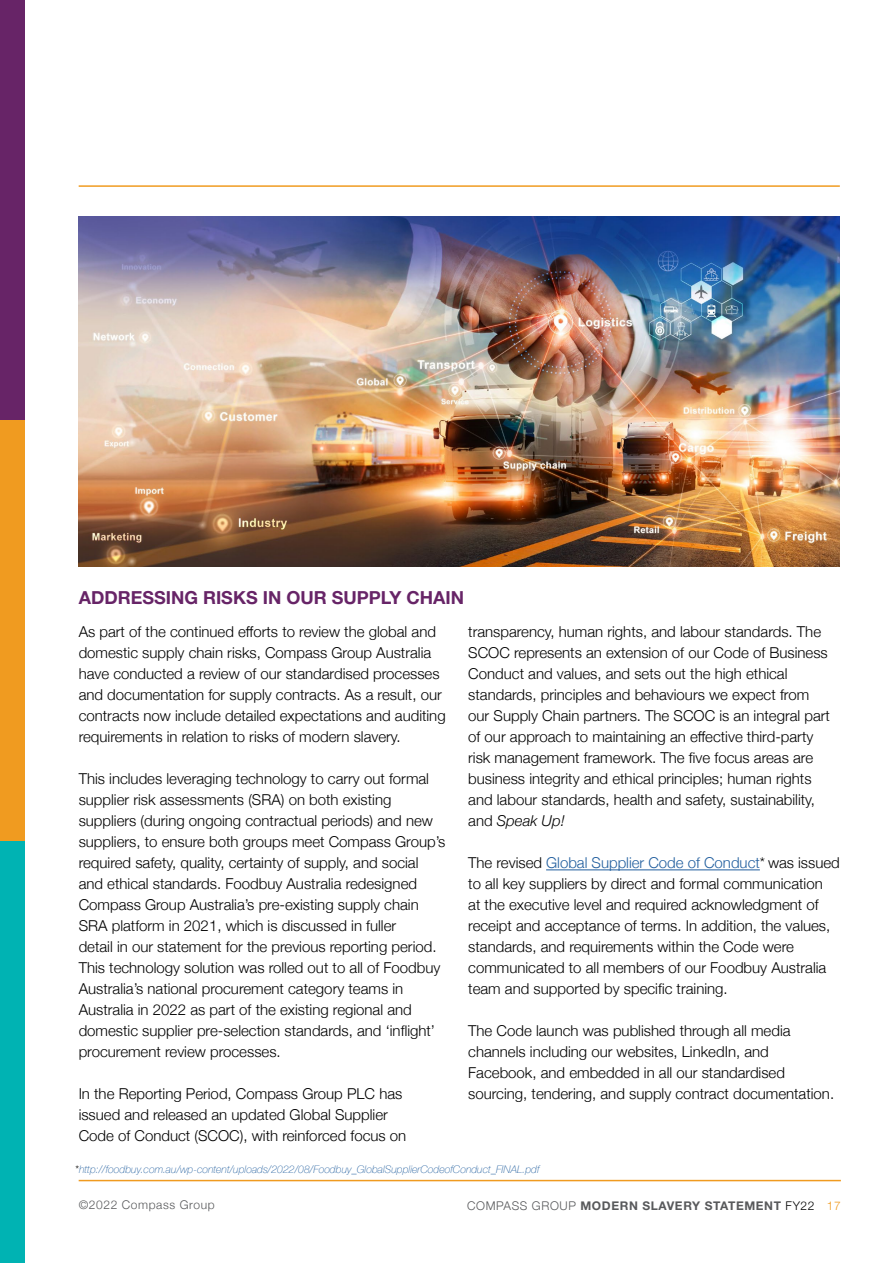
<style>
.page{position:relative;width:893px;height:1263px;background:#fff}
.page>*{position:absolute;margin:0;border:0;box-sizing:border-box;transform-origin:0 0}
.t1{font:700 18px "Helvetica Neue LT Std";color:#672467}
.t2{font:300 15px/21px "Helvetica Neue";color:#000}
.t3{font:700 12px "Helvetica Neue LT Std";letter-spacing:.05em;color:#58595b}
.t4{font:300 12px "Helvetica Neue";letter-spacing:.05em;color:#58595b}
.t5{font:italic 100 10.5px "Helvetica Neue";color:#215e9e}
.s1{font-style:italic}
.s2{color:#215e9e}
.s3{font-weight:300;font-style:normal;color:#000}
.s4{font-family:"Helvetica Neue";font-weight:300}
.s5{font-family:"Helvetica Neue";font-weight:300;color:#000}
.s6{font-family:"Helvetica Neue";font-weight:300;color:#f09b20}
</style>
<div class="page">
<hr style="left:79px;top:1180px;width:762px;height:1px;background:#f09b20">
<div style="left:0;top:0;width:25px;height:421px;background:#672467"></div>
<div style="left:0;top:420px;width:25px;height:422px;background:#f09b20"></div>
<div style="left:0;top:842px;width:25px;height:421px;background:#00b3b3"></div>
<hr style="left:79px;top:185px;width:761px;height:2px;background:#f09b20">
<img style="left:79px;top:217px;width:761px;height:349px">
<hr style="left:546px;top:869px;width:214px;height:1px;background:#215e9e">
<p class="t1" style="left:79px;top:587px;width:387px">ADDRESSING RISKS IN OUR SUPPLY CHAIN</p>
<p class="t2" style="left:79px;top:620px;width:369px">As part of the continued efforts to review the global and domestic supply chain risks, Compass Group Australia have conducted a review of our standardised processes and documentation for supply contracts. As a result, our contracts now include detailed expectations and auditing requirements in relation to risks of modern slavery.</p>
<p class="t2" style="left:79px;top:767px;width:368px">This includes leveraging technology to carry out formal supplier risk assessments (SRA) on both existing suppliers (during ongoing contractual periods) and new suppliers, to ensure both groups meet Compass Group’s required safety, quality, certainty of supply, and social and ethical standards. Foodbuy Australia redesigned Compass Group Australia’s pre-existing supply chain SRA platform in 2021, which is discussed in fuller<br>detail in our statement for the previous reporting period.<br>This technology solution was rolled out to all of Foodbuy Australia’s national procurement category teams in Australia in 2022 as part of the existing regional and domestic supplier pre-selection standards, and ‘inflight’ procurement review processes.</p>
<p class="t2" style="left:79px;top:1082px;width:329px">In the Reporting Period, Compass Group PLC has issued and released an updated Global Supplier<br>Code of Conduct (SCOC), with reinforced focus on</p>
<p class="t2" style="left:468px;top:620px;width:363px">transparency, human rights, and labour standards. The SCOC represents an extension of our Code of Business Conduct and values, and sets out the high ethical standards, principles and behaviours we expect from our Supply Chain partners. The SCOC is an integral part of our approach to maintaining an effective third-party risk management framework. The five focus areas are business integrity and ethical principles; human rights and labour standards, health and safety, sustainability, and <span class="s1">Speak Up!</span></p>
<p class="t2" style="left:468px;top:851px;width:373px">The revised <span class="s2">Global Supplier Code of Conduct</span>* was issued to all key suppliers by direct and formal communication<br>at the executive level and required acknowledgment of receipt and acceptance of terms. In addition, the values, standards, and requirements within the Code were communicated to all members of our Foodbuy Australia team and supported by specific training.</p>
<p class="t2" style="left:468px;top:1019px;width:367px">The Code launch was published through all media channels including our websites, LinkedIn, and Facebook, and embedded in all our standardised sourcing, tendering, and supply contract documentation.</p>
<p class="t5" style="left:75px;top:1161px;width:466px"><span class="s3">*</span>http://foodbuy.com.au/wp-content/uploads/2022/08/Foodbuy_GlobalSupplierCodeofConduct_FINAL.pdf</p>
<p class="t4" style="left:79px;top:1195px;width:137px">©2022 Compass Group</p>
<p class="t3" style="left:467px;top:1198px;width:375px"><span class="s4">COMPASS GROUP</span> MODERN SLAVERY STATEMENT <span class="s5">FY22</span> <span class="s6">17</span></p>
</div>
